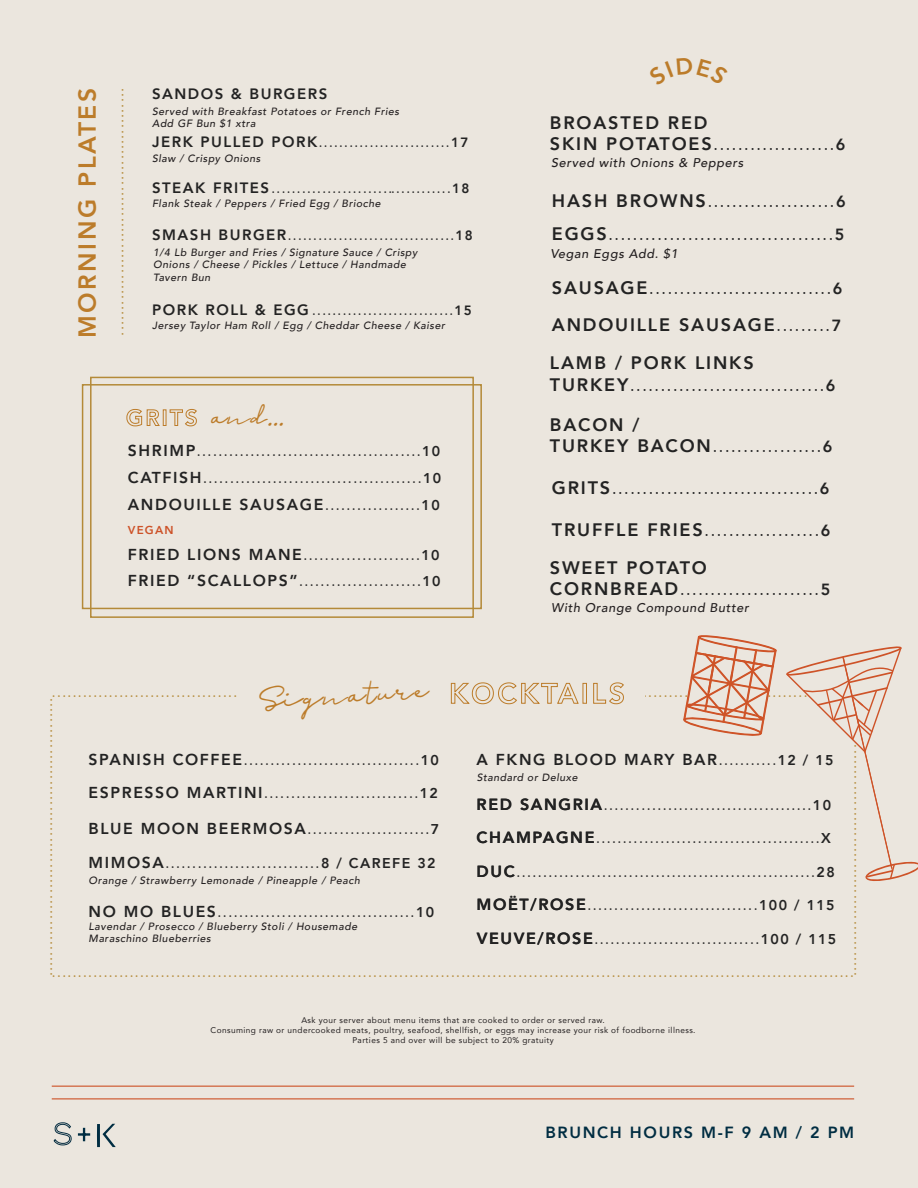
<style>
.page{position:relative;width:918px;height:1188px;background:#ebe6de}
.page>*{position:absolute;margin:0;border:0;box-sizing:border-box;transform-origin:0 0}
.t1{font:28.2px "Malina 1";color:#bc7c2a}
.t2{font:25.95px "Malina 1";color:#bc7c2a}
.t3{font:800 24.6px "Avenir";letter-spacing:.1em;color:#bc7c2a}
.t4{font:800 18px "Avenir";letter-spacing:.1em;color:#232323}
.t5{font:16.2px "Avenir";color:#232323}
.t6{font:800 16.2px "Avenir";letter-spacing:.1em;color:#002d42}
.t7{font:800 16.05px "Avenir";color:#232323}
.t8{font:800 15.75px "Avenir";letter-spacing:.1em;color:#232323}
.t9{font:800 15px "Avenir";letter-spacing:.1em;color:#232323}
.t10{font:14.25px/26.8px "Avenir";color:#232323}
.t11{font:13.65px "Avenir";color:#b48a38}
.t12{font:13.5px "Avenir";color:#232323}
.t13{font:italic 500 12.6px "Avenir";letter-spacing:.05em;color:#231f20}
.t14{font:800 11.55px "Avenir";letter-spacing:.1em;color:#cd5228}
.t15{font:italic 500 10.5px/12.6px "Avenir";letter-spacing:.05em;color:#231f20}
.t16{font:8.25px/9.9px "Avenir";letter-spacing:.05em;color:#231f20;text-align:center}
.s1{font-weight:800;font-size:15px}
.s2{font-weight:800}
.s3{font-weight:800;font-size:18px}
.s4{font-weight:400;font-size:16.2px}
.s5{font-size:16.2px}
.s6{font-weight:800;font-size:15.75px}
.s7{color:#ebe6de}
.s8{font-weight:400;font-size:14.25px}
.s9{font-size:14.25px}
.s10{font-weight:800;font-size:16.05px}
</style>
<div class="page">
<hr style="left:52px;top:1086px;width:802px;height:1px;background:#cd5228">
<hr style="left:52px;top:1098px;width:802px;height:1px;background:#cd5228">
<div style="left:82px;top:384px;width:400px;height:225px;border:2px solid #b48a38"></div>
<div style="left:90px;top:377px;width:384px;height:241px;border:2px solid #b48a38"></div>
<svg style="left:126px;top:409px;width:34px;height:18px"></svg>
<div style="left:163px;top:409px;width:3px;height:17px;border:1px solid #bc7c2a"></div>
<svg style="left:169px;top:409px;width:28px;height:18px"></svg>
<svg style="left:450px;top:682px;width:129px;height:23px"></svg>
<div style="left:582px;top:683px;width:5px;height:21px;border:1px solid #bc7c2a"></div>
<svg style="left:593px;top:682px;width:31px;height:23px"></svg>
<svg style="left:786px;top:646px;width:132px;height:235px"></svg>
<svg style="left:683px;top:635px;width:94px;height:101px"></svg>
<svg style="left:97px;top:1124px;width:19px;height:23px"></svg>
<svg style="left:53px;top:1122px;width:19px;height:24px"></svg>
<svg style="left:78px;top:1128px;width:12px;height:13px"></svg>
<h3 class="t3" style="left:68px;top:338px;width:251px;rotate:-90deg">MORNING PLATES</h3>
<p class="t11" style="left:138px;top:88px;width:249px;rotate:90deg">................................................</p>
<p class="t9" style="left:152px;top:82px;width:177px">SANDOS &amp; BURGERS</p>
<p class="t15" style="left:152px;top:105px;width:249px">Served with Breakfast Potatoes or French Fries<br>Add GF Bun $1 xtra</p>
<p class="t12" style="left:152px;top:132px;width:318px"><span class="s1">JERK PULLED PORK</span>..........................<span class="s2">17</span></p>
<p class="t15" style="left:152px;top:152px;width:110px">Slaw / Crispy Onions</p>
<p class="t12" style="left:152px;top:177px;width:319px"><span class="s1">STEAK FRITES</span>....................................<span class="s2">18</span></p>
<p class="t15" style="left:152px;top:197px;width:230px">Flank Steak / Peppers / Fried Egg / Brioche</p>
<p class="t12" style="left:152px;top:224px;width:322px"><span class="s1">SMASH BURGER</span>.................................<span class="s2">18</span></p>
<p class="t15" style="left:153px;top:246px;width:266px">1/4 Lb Burger and Fries / Signature Sauce / Crispy<br>Onions / Cheese / Pickles / Lettuce / Handmade<br>Tavern Bun</p>
<p class="t12" style="left:152px;top:299px;width:321px"><span class="s1">PORK ROLL &amp; EGG</span> ............................<span class="s2">15</span></p>
<p class="t15" style="left:152px;top:320px;width:294px">Jersey Taylor Ham Roll / Egg / Cheddar Cheese / Kaiser</p>
<h2 class="t2" style="left:211px;top:402px;width:74px">and...</h2>
<p class="t4" style="left:550px;top:108px;width:159px">BROASTED RED</p>
<p class="t5" style="left:550px;top:132px;width:297px"><span class="s3">SKIN POTATOES</span>....................<span class="s2">6</span></p>
<p class="t13" style="left:551px;top:155px;width:194px">Served with Onions &amp; Peppers</p>
<p class="t5" style="left:552px;top:189px;width:295px"><span class="s3">HASH BROWNS</span>.....................<span class="s2">6</span></p>
<p class="t5" style="left:552px;top:222px;width:294px"><span class="s3">EGGS</span>.....................................<span class="s2">5</span></p>
<p class="t13" style="left:550px;top:246px;width:129px">Vegan Eggs Add. $1</p>
<p class="t5" style="left:552px;top:275px;width:292px"><span class="s3">SAUSAGE</span>..............................<span class="s2">6</span></p>
<p class="t4" style="left:552px;top:311px;width:291px">ANDOUILLE SAUSAGE<span class="s4">.........</span><span class="s5">7</span></p>
<p class="t4" style="left:550px;top:349px;width:205px">LAMB / PORK LINKS</p>
<p class="t5" style="left:550px;top:372px;width:287px"><span class="s3">TURKEY</span>................................<span class="s2">6</span></p>
<p class="t4" style="left:550px;top:410px;width:91px">BACON /</p>
<p class="t10" style="left:128px;top:437px;width:314px"><span class="s6">SHRIMP</span>..........................................<span class="s2">10</span></p>
<p class="t5" style="left:550px;top:434px;width:284px"><span class="s3">TURKEY BACON</span>..................<span class="s2">6</span></p>
<p class="t10" style="left:128px;top:464px;width:315px"><span class="s6">CATFISH</span>.........................................<span class="s2">10</span></p>
<p class="t10" style="left:128px;top:491px;width:313px"><span class="s6">ANDOUILLE SAUSAGE</span>..................<span class="s2">10</span></p>
<p class="t10" style="left:128px;top:541px;width:314px"><span class="s6">FRIED LIONS MANE</span>......................<span class="s2">10<br></span><span class="s6">FRIED “SCALLOPS”</span>.......................<span class="s2">10</span></p>
<p class="t14" style="left:128px;top:521px;width:47px">VEGAN</p>
<p class="t5" style="left:552px;top:475px;width:279px"><span class="s3">GRITS</span>..................................<span class="s2">6</span></p>
<p class="t5" style="left:552px;top:518px;width:280px"><span class="s3">TRUFFLE FRIES</span>...................<span class="s2">6</span></p>
<p class="t4" style="left:550px;top:553px;width:159px">SWEET POTATO</p>
<p class="t5" style="left:550px;top:577px;width:282px"><span class="s3">CORNBREAD</span>.......................<span class="s2">5</span></p>
<p class="t13" style="left:551px;top:601px;width:199px">With Orange Compound Butter</p>
<h1 class="t1" style="left:258px;top:685px;width:172px;rotate:-4deg">Signature</h1>
<p class="t11" style="left:66px;top:698px;width:280px;rotate:90deg">......................................................</p>
<p class="t11" style="left:870px;top:698px;width:280px;rotate:90deg"><span class="s7">.........</span>.............................................</p>
<p class="t10" style="left:89px;top:746px;width:352px"><span class="s6">SPANISH COFFEE</span>.................................<span class="s2">10</span></p>
<p class="t8" style="left:477px;top:748px;width:359px">A FKNG BLOOD MARY BAR<span class="s8">...........</span><span class="s9">12 / 15</span></p>
<p class="t10" style="left:89px;top:779px;width:351px"><span class="s6">ESPRESSO MARTINI</span>.............................<span class="s2">12</span></p>
<p class="t10" style="left:89px;top:815px;width:352px"><span class="s6">BLUE MOON BEERMOSA</span>.......................<span class="s2">7</span></p>
<p class="t15" style="left:477px;top:771px;width:103px">Standard or Deluxe</p>
<p class="t10" style="left:477px;top:791px;width:356px"><span class="s10">RED SANGRIA</span>.......................................<span class="s2">10</span></p>
<p class="t10" style="left:477px;top:825px;width:356px"><span class="s10">CHAMPAGNE</span>..........................................<span class="s2">X</span></p>
<p class="t10" style="left:477px;top:858px;width:360px"><span class="s10">DUC</span>........................................................<span class="s2">28</span></p>
<p class="t7" style="left:508px;top:892px;width:11px">E</p>
<p class="t10" style="left:89px;top:849px;width:349px"><span class="s6">MIMOSA</span>.............................<span class="s2">8 / CAREFE 32</span></p>
<p class="t15" style="left:89px;top:874px;width:273px">Orange / Strawberry Lemonade / Pineapple / Peach</p>
<p class="t10" style="left:477px;top:892px;width:360px"><span class="s10">MOËT/ROSE</span>................................<span class="s2">100 / 115</span></p>
<p class="t10" style="left:477px;top:925px;width:361px"><span class="s10">VEUVE/ROSE</span>...............................<span class="s2">100 / 115</span></p>
<p class="t10" style="left:89px;top:898px;width:347px"><span class="s6">NO MO BLUES</span>.....................................<span class="s2">10</span></p>
<p class="t15" style="left:89px;top:920px;width:270px">Lavendar / Prosecco / Blueberry Stoli / Housemade<br>Maraschino Blueberries</p>
<p class="t11" style="left:52px;top:961px;width:803px">...........................................................................................................................................................</p>
<p class="t16" style="left:211px;top:1015px;width:486px">Ask your server about menu items that are cooked to order or served raw.<br>Consuming raw or undercooked meats, poultry, seafood, shellfish, or eggs may increase your risk of foodborne illness.<br>Parties 5 and over will be subject to 20% gratuity</p>
<p class="t6" style="left:546px;top:1120px;width:310px">BRUNCH HOURS M-F 9 AM / 2 PM</p>
</div>
